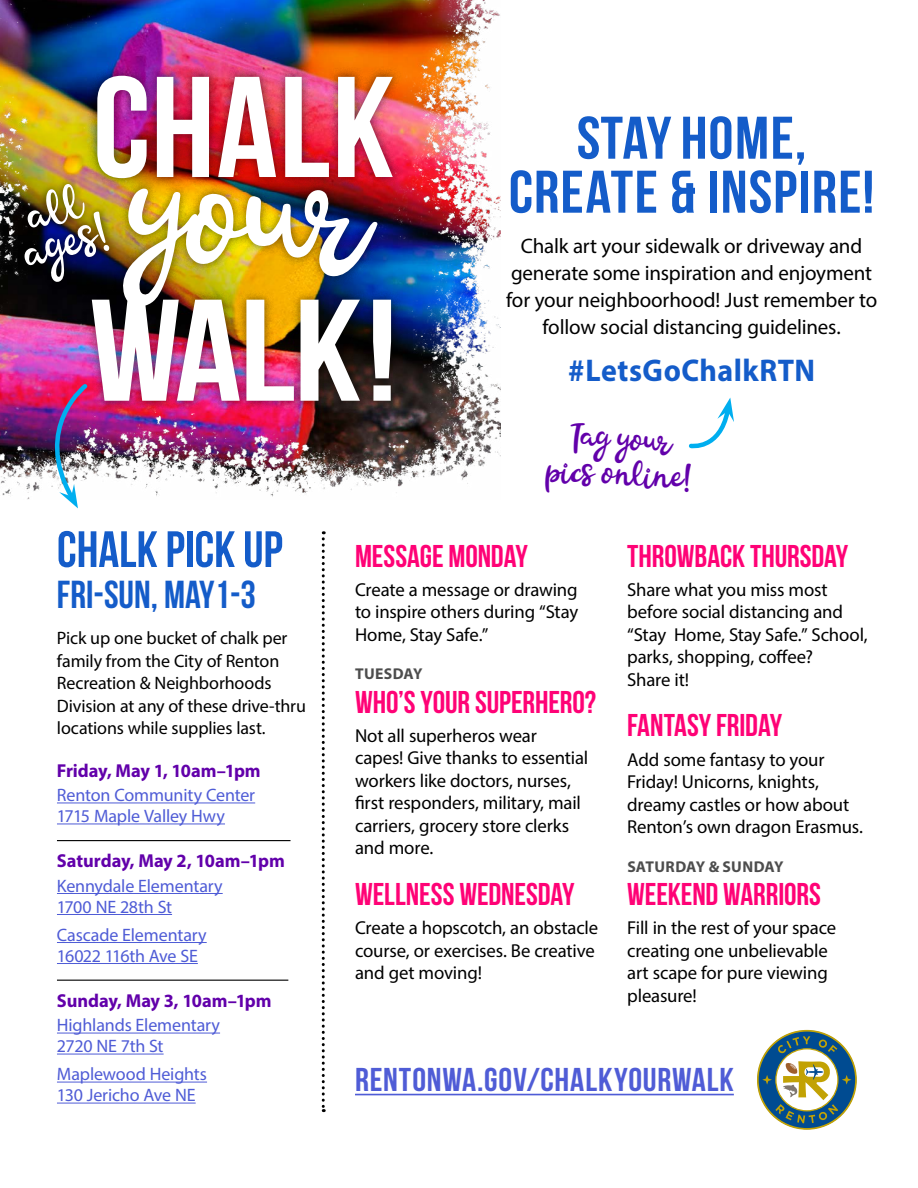
<style>
.page{position:relative;width:918px;height:1188px;background:#fff}
.page>*{position:absolute;margin:0;border:0;box-sizing:border-box;transform-origin:0 0}
.t1{font:60px/54px "Bebas Neue";letter-spacing:.02em;color:#145cc9;text-align:center;scale:1.05 1}
.t2{font:51px "Bebas Neue";color:#145cc9}
.t3{font:49.2px/35px "Beachwood";color:#fff}
.t4{font:39px "Bebas Neue";color:#145cc9}
.t5{font:34.65px/34.8px "Beachwood";color:#6200aa;text-align:center}
.t6{font:33px "Bebas Neue";letter-spacing:.025em;color:#4f5cd6;scale:1.05 1}
.t7{font:31.5px "Bebas Neue";letter-spacing:-.005em;color:#ff0276}
.t8{font:700 31.5px "Myriad Pro";letter-spacing:.015em;color:#145cc9;scale:.95 1}
.t9{font:21px/27px "Myriad Pro";letter-spacing:-.01em;color:#000;text-align:center}
.t10{font:18.75px/22.5px "Myriad Pro";letter-spacing:-.01em;color:#000}
.t11{font:700 18.75px "Myriad Pro";color:#6200aa}
.t12{font:18px/21px "Myriad Pro";letter-spacing:-.01em;color:#4f5cd6}
.t13{font:18px/22.5px "Myriad Pro";letter-spacing:-.01em;color:#000}
.t14{font:700 15.75px "Myriad Pro";letter-spacing:.015em;color:#4d4d4d}
</style>
<div class="page">
<hr style="left:355px;top:1094px;width:379px;height:1px;background:#4f5cd6">
<hr style="left:57px;top:803px;width:198px;height:1px;background:#4f5cd6">
<hr style="left:57px;top:824px;width:168px;height:1px;background:#4f5cd6">
<hr style="left:57px;top:893px;width:166px;height:1px;background:#4f5cd6">
<hr style="left:57px;top:914px;width:115px;height:1px;background:#4f5cd6">
<hr style="left:57px;top:942px;width:150px;height:1px;background:#4f5cd6">
<hr style="left:57px;top:963px;width:141px;height:1px;background:#4f5cd6">
<hr style="left:57px;top:1033px;width:163px;height:1px;background:#4f5cd6">
<hr style="left:57px;top:1054px;width:107px;height:1px;background:#4f5cd6">
<hr style="left:57px;top:1082px;width:150px;height:1px;background:#4f5cd6">
<hr style="left:57px;top:1103px;width:139px;height:1px;background:#4f5cd6">
<hr style="left:57px;top:840px;width:234px;height:1px;background:#000">
<hr style="left:57px;top:980px;width:231px;height:1px;background:#000">
<svg style="left:322px;top:531px;width:3px;height:581px"></svg>
<img style="left:0;top:0;width:501px;height:500px">
<div style="left:17px;top:176px;width:100px;height:113px;background:#000;opacity:.75"></div>
<svg style="left:757px;top:1030px;width:100px;height:100px"></svg>
<div style="left:82px;top:66px;width:321px;height:345px;background:#000;opacity:.5"></div>
<img style="left:92px;top:76px;width:301px;height:325px">
<svg style="left:689px;top:398px;width:45px;height:51px"></svg>
<img style="left:33px;top:382px;width:57px;height:126px">
<h3 class="t3" style="left:11px;top:212px;width:87px;rotate:-18deg">all ages!</h3>
<h2 class="t2" style="left:57px;top:521px;width:227px">CHALK PICK UP</h2>
<h3 class="t4" style="left:57px;top:573px;width:201px">FRI-SUN, MAY1-3</h3>
<p class="t13" style="left:57px;top:627px;width:250px">Pick up one bucket of chalk per family from the City of Renton<br>Recreation &amp; Neighborhoods<br>Division at any of these drive-thru locations while supplies last.</p>
<p class="t11" style="left:57px;top:758px;width:205px">Friday, May 1, 10am–1pm</p>
<p class="t12" style="left:57px;top:784px;width:200px">Renton Community Center<br>1715 Maple Valley Hwy</p>
<p class="t11" style="left:57px;top:849px;width:229px">Saturday, May 2, 10am–1pm</p>
<p class="t12" style="left:57px;top:875px;width:167px">Kennydale Elementary<br>1700 NE 28th St</p>
<p class="t12" style="left:57px;top:924px;width:151px">Cascade Elementary<br>16022 116th Ave SE</p>
<p class="t11" style="left:57px;top:988px;width:216px">Sunday, May 3, 10am–1pm</p>
<p class="t12" style="left:57px;top:1014px;width:165px">Highlands Elementary<br>2720 NE 7th St</p>
<p class="t12" style="left:57px;top:1063px;width:152px">Maplewood Heights<br>130 Jericho Ave NE</p>
<h1 class="t1" style="left:509px;top:111px;width:350px">STAY HOME,<br>CREATE &amp; INSPIRE!</h1>
<p class="t9" style="left:506px;top:232px;width:373px">Chalk art your sidewalk or driveway and generate some inspiration and enjoyment for your neighboorhood! Just remember to follow social distancing guidelines.</p>
<h3 class="t8" style="left:568px;top:350px;width:262px">#LetsGoChalkRTN</h3>
<h3 class="t5" style="left:550px;top:422px;width:146px;rotate:3deg">Tag your pics online!</h3>
<h3 class="t7" style="left:355px;top:538px;width:174px">MESSAGE MONDAY</h3>
<p class="t10" style="left:355px;top:578px;width:225px;text-align:justify">Create a message or drawing to inspire others during “Stay Home, Stay Safe.”</p>
<p class="t14" style="left:355px;top:664px;width:69px">TUESDAY</p>
<h3 class="t7" style="left:355px;top:684px;width:243px">WHO’S YOUR SUPERHERO?</h3>
<p class="t10" style="left:355px;top:724px;width:235px">Not all superheros wear capes! Give thanks to essential workers like doctors, nurses, first responders, military, mail carriers, grocery store clerks and more.</p>
<h3 class="t7" style="left:355px;top:877px;width:221px">WELLNESS WEDNESDAY</h3>
<p class="t10" style="left:355px;top:916px;width:245px">Create a hopscotch, an obstacle course, or exercises. Be creative and get moving!</p>
<h3 class="t7" style="left:627px;top:538px;width:223px">THROWBACK THURSDAY</h3>
<p class="t10" style="left:627px;top:578px;width:242px">Share what you miss most before social distancing and “Stay Home, Stay Safe.” School, parks, shopping, coffee?<br>Share it!</p>
<h3 class="t7" style="left:627px;top:708px;width:157px">FANTASY FRIDAY</h3>
<p class="t10" style="left:627px;top:748px;width:238px">Add some fantasy to your<br>Friday! Unicorns, knights, dreamy castles or how about<br>Renton’s own dragon Erasmus.</p>
<p class="t14" style="left:627px;top:856px;width:158px">SATURDAY &amp; SUNDAY</p>
<h3 class="t7" style="left:627px;top:877px;width:195px">WEEKEND WARRIORS</h3>
<p class="t10" style="left:627px;top:916px;width:211px">Fill in the rest of your space creating one unbelievable art scape for pure viewing pleasure!</p>
<h3 class="t6" style="left:355px;top:1062px;width:362px">RENTONWA.GOV/CHALKYOURWALK</h3>
</div>
